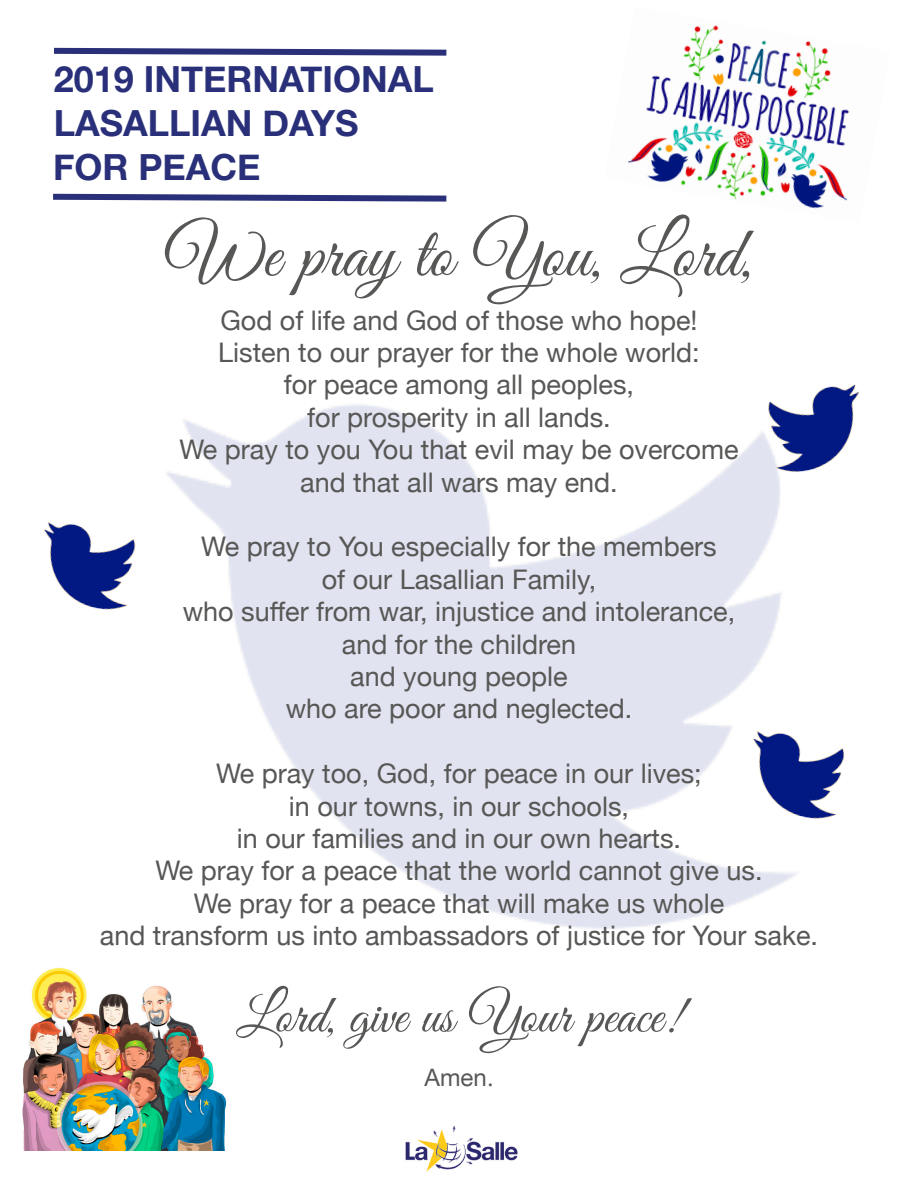
<style>
.page{position:relative;width:918px;height:1188px;background:#fff}
.page>*{position:absolute;margin:0;border:0;box-sizing:border-box;transform-origin:0 0}
.t1{font:72px "Great Vibes";color:#575756}
.t2{font:54px "Great Vibes";color:#575756}
.t3{font:700 36px "Helvetica Neue";color:#293079}
.t4{font:27px "Helvetica Neue";color:#575756}
.t5{font:24px "Helvetica Neue";color:#575756}
.s1{font-family:"Century Gothic"}
</style>
<div class="page">
<img style="left:405px;top:1126px;width:113px;height:46px">
<img style="left:627px;top:25px;width:223px;height:184px">
<img style="left:747px;top:383px;width:113px;height:115px">
<img style="left:44px;top:521px;width:92px;height:89px">
<img style="left:722px;top:699px;width:123px;height:120px">
<svg style="left:54px;top:47px;width:393px;height:9px"></svg>
<svg style="left:53px;top:193px;width:394px;height:9px"></svg>
<img style="left:23px;top:967px;width:203px;height:183px">
<p class="t3" style="left:54px;top:51px;width:382px">2019 INTERNATIONAL</p>
<p class="t3" style="left:54px;top:95px;width:306px">LASALLIAN DAYS</p>
<p class="t3" style="left:53px;top:139px;width:209px">FOR PEACE</p>
<p class="t1" style="left:166px;top:214px;width:587px">We pray to You, Lord,</p>
<p class="t4" style="left:220px;top:301px;width:479px">God of life and God of those who hope!</p>
<p class="t4" style="left:218px;top:333px;width:483px">Listen to our prayer for the whole world:</p>
<p class="t4" style="left:284px;top:365px;width:352px">for peace among all peoples,</p>
<p class="t4" style="left:307px;top:398px;width:305px">for prosperity in all lands.</p>
<p class="t4" style="left:179px;top:430px;width:561px">We pray to you You that evil may be overcome</p>
<p class="t4" style="left:300px;top:463px;width:319px">and that all wars may end.</p>
<p class="t4" style="left:201px;top:527px;width:517px">We pray to You especially for the members</p>
<p class="t4" style="left:322px;top:560px;width:276px">of our Lasallian Family,</p>
<p class="t4" style="left:183px;top:592px;width:554px">who suffer from war, injustice and intolerance,</p>
<p class="t4" style="left:342px;top:625px;width:236px">and for the children</p>
<p class="t4" style="left:350px;top:657px;width:219px">and young people</p>
<p class="t4" style="left:286px;top:689px;width:348px">who are poor and neglected.</p>
<p class="t4" style="left:216px;top:754px;width:487px">We pray too, God, for peace in our lives;</p>
<p class="t4" style="left:289px;top:787px;width:342px">in our towns, in our schools,</p>
<p class="t4" style="left:237px;top:819px;width:446px">in our families and in our own hearts.</p>
<p class="t4" style="left:155px;top:851px;width:609px">We pray for a peace that the world cannot give us.</p>
<p class="t4" style="left:194px;top:884px;width:532px">We pray for a peace that will make us whole</p>
<p class="t4" style="left:100px;top:916px;width:720px">and transform us into ambassadors of justice for Your sake.</p>
<p class="t2" style="left:236px;top:986px;width:447px">Lord, give us Your peace!</p>
<p class="t5" style="left:425px;top:1060px;width:70px">Amen<span class="s1">.</span></p>
</div>
